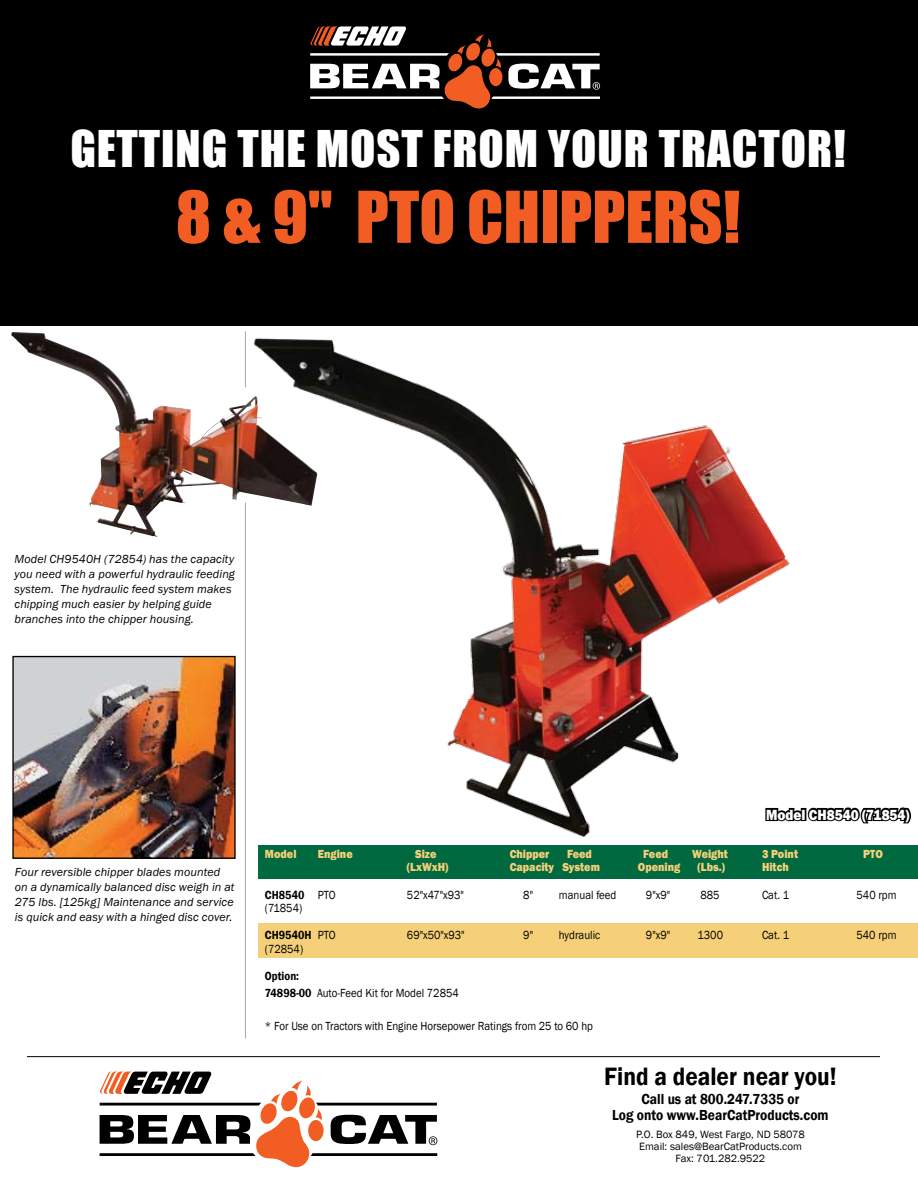
<style>
.page{position:relative;width:918px;height:1188px;background:#fff}
.page>*{position:absolute;margin:0;border:0;box-sizing:border-box;transform-origin:0 0}
.t1{font:66px "Impact";color:#f15d22}
.t2{font:46.5px "Impact";letter-spacing:.02em;color:#fff}
.t3{font:600 25.8px "Franklin Gothic";color:#000;scale:.9 1}
.t4{font:800 15.15px "Franklin Gothic";color:#fff;scale:.9 1}
.t5{font:600 15px/16.4px "Franklin Gothic";color:#000;text-align:center;scale:.9 1}
.t6{font:12.15px/16.6px "Franklin Gothic";color:#000;scale:.9 1}
.t7{font:800 12.15px "Franklin Gothic";color:#f5d079;scale:.9 1}
.t8{font:600 12.15px "Franklin Gothic";color:#000;scale:.9 1}
.t9{font:italic 12px/15px "Franklin Gothic";letter-spacing:.01em;color:#000}
.t10{font:10.95px/12.3px "Franklin Gothic";color:#000;text-align:center}
.s1{font-weight:400}
.s2{font-weight:600}
</style>
<div class="page">
<div style="left:0;top:0;width:918px;height:325px;background:#000"></div>
<svg style="left:310px;top:26px;width:290px;height:82px"></svg>
<hr style="left:245px;top:331px;width:1px;height:56px;background:#a7a9ac">
<hr style="left:27px;top:1056px;width:853px;height:1px;background:#000">
<div style="left:258px;top:923px;width:660px;height:34px;background:#f5d079"></div>
<div style="left:258px;top:845px;width:660px;height:34px;background:#00693f"></div>
<svg style="left:795px;top:806px;width:116px;height:18px"></svg>
<img style="left:11px;top:333px;width:240px;height:204px">
<img style="left:14px;top:658px;width:220px;height:199px">
<div style="left:12px;top:656px;width:224px;height:203px;border:1px solid #000"></div>
<img style="left:251px;top:325px;width:544px;height:512px">
<hr style="left:245px;top:503px;width:1px;height:535px;background:#a7a9ac">
<svg style="left:100px;top:1072px;width:337px;height:95px"></svg>
<h2 class="t2" style="left:70px;top:113px;width:777px">GETTING THE MOST FROM YOUR TRACTOR!</h2>
<h1 class="t1" style="left:176px;top:166px;width:566px">8 &amp; 9" PTO CHIPPERS!</h1>
<p class="t9" style="left:15px;top:552px;width:222px">Model CH9540H (72854) has the capacity you need with a powerful hydraulic feeding system. The hydraulic feed system makes chipping much easier by helping guide branches into the chipper housing.</p>
<p class="t9" style="left:15px;top:865px;width:221px">Four reversible chipper blades mounted on a dynamically balanced disc weigh in at 275 lbs. [125kg] Maintenance and service is quick and easy with a hinged disc cover.</p>
<p class="t4" style="left:766px;top:805px;width:161px">Model CH8540 (71854)</p>
<p class="t7" style="left:265px;top:846px;width:37px">Model</p>
<p class="t7" style="left:318px;top:846px;width:40px">Engine</p>
<p class="t7" style="left:415px;top:846px;width:25px">Size</p>
<p class="t7" style="left:510px;top:846px;width:46px">Chipper</p>
<p class="t7" style="left:567px;top:846px;width:29px">Feed</p>
<p class="t7" style="left:643px;top:846px;width:29px">Feed</p>
<p class="t7" style="left:692px;top:846px;width:41px">Weight</p>
<p class="t7" style="left:762px;top:846px;width:42px">3 Point</p>
<p class="t7" style="left:863px;top:846px;width:23px">PTO</p>
<p class="t7" style="left:407px;top:859px;width:48px">(LxWxH)</p>
<p class="t7" style="left:510px;top:859px;width:102px">Capacity System</p>
<p class="t7" style="left:638px;top:859px;width:49px">Opening</p>
<p class="t7" style="left:698px;top:859px;width:32px">(Lbs.)</p>
<p class="t7" style="left:762px;top:859px;width:31px">Hitch</p>
<p class="t8" style="left:265px;top:887px;width:80px">CH8540 <span class="s1">PTO</span></p>
<p class="t6" style="left:407px;top:886px;width:65px">52"x47"x93"</p>
<p class="t6" style="left:523px;top:886px;width:12px">8"</p>
<p class="t6" style="left:559px;top:886px;width:65px">manual feed</p>
<p class="t6" style="left:646px;top:886px;width:28px">9"x9"</p>
<p class="t6" style="left:700px;top:886px;width:23px">885</p>
<p class="t6" style="left:762px;top:886px;width:32px">Cat. 1</p>
<p class="t6" style="left:857px;top:886px;width:46px">540 rpm</p>
<p class="t6" style="left:265px;top:900px;width:43px">(71854)</p>
<p class="t8" style="left:265px;top:928px;width:80px">CH9540H <span class="s1">PTO</span></p>
<p class="t6" style="left:407px;top:927px;width:66px">69"x50"x93"</p>
<p class="t6" style="left:523px;top:927px;width:12px">9"</p>
<p class="t6" style="left:559px;top:927px;width:47px">hydraulic</p>
<p class="t6" style="left:646px;top:927px;width:28px">9"x9"</p>
<p class="t6" style="left:698px;top:927px;width:30px">1300</p>
<p class="t6" style="left:762px;top:927px;width:32px">Cat. 1</p>
<p class="t6" style="left:857px;top:927px;width:46px">540 rpm</p>
<p class="t6" style="left:265px;top:941px;width:44px">(72854)</p>
<p class="t6" style="left:265px;top:968px;width:217px"><span class="s2">Option:<br>74898-00</span> Auto-Feed Kit for Model 72854</p>
<p class="t6" style="left:265px;top:1018px;width:366px">* For Use on Tractors with Engine Horsepower Ratings from 25 to 60 hp</p>
<h3 class="t3" style="left:604px;top:1060px;width:260px">Find a dealer near you!</h3>
<p class="t5" style="left:612px;top:1091px;width:242px">Call us at 800.247.7335 or<br>Log onto www.BearCatProducts.com</p>
<p class="t10" style="left:636px;top:1128px;width:170px">P.O. Box 849, West Fargo, ND 58078<br>Email: sales@BearCatProducts.com<br>Fax: 701.282.9522</p>
</div>
